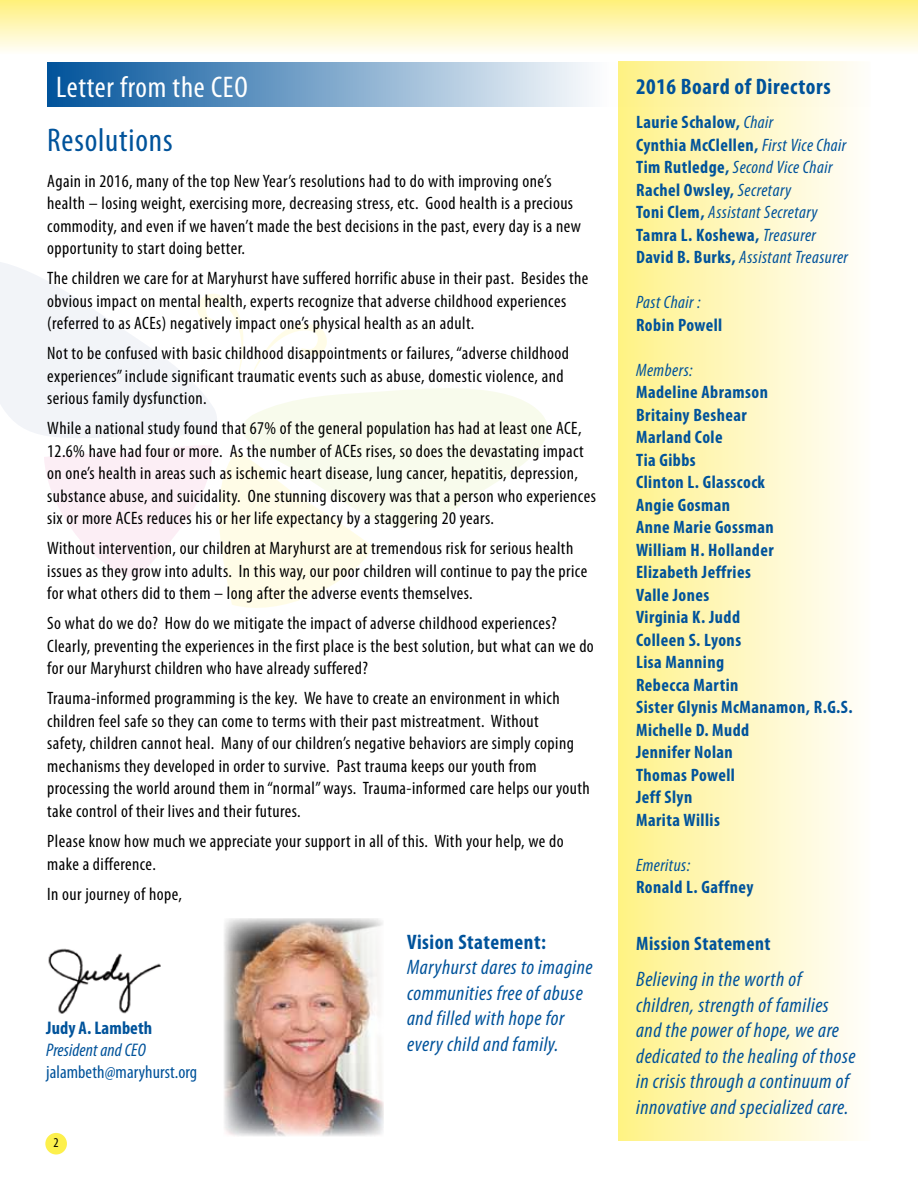
<style>
.page{position:relative;width:918px;height:1188px;background:#fff}
.page>*{position:absolute;margin:0;border:0;box-sizing:border-box;transform-origin:0 0}
.t1{font:condensed 33px "Myriad Pro";letter-spacing:.025em;color:#00539b}
.t2{font:condensed 30px "Myriad Pro";letter-spacing:.025em;color:#fff}
.t3{font:700 condensed 22.5px "Myriad Pro";letter-spacing:.025em;color:#00539b}
.t4{font:italic condensed 21px/25.5px "Myriad Pro";letter-spacing:.025em;color:#00539b}
.t5{font:700 condensed 21px "Myriad Pro";letter-spacing:.025em;color:#00539b}
.t6{font:700 condensed 19.5px "Myriad Pro";letter-spacing:.025em;color:#00539b}
.t7{font:condensed 18.3px "Myriad Pro";letter-spacing:.005em;color:#00539b}
.t8{font:italic condensed 18.3px "Myriad Pro";letter-spacing:.005em;color:#00539b}
.t9{font:700 condensed 18.3px "Myriad Pro";letter-spacing:.005em;color:#00539b}
.t10{font:condensed 18px/22.5px "Myriad Pro";letter-spacing:.025em;color:#000}
.t11{font:700 condensed 18px/22.5px "Myriad Pro";letter-spacing:.025em;color:#00539b}
.t12{font:italic condensed 18px "Myriad Pro";letter-spacing:.025em;color:#00539b}
.t13{font:condensed 13.5px "Myriad Pro";color:#000}
.s1{font-weight:400;font-style:italic}
</style>
<div class="page">
<div style="left:619px;top:62px;width:252px;height:1079px;background:linear-gradient(to right,#fff288,#fffefd)"></div>
<svg style="left:0;top:262px;width:548px;height:346px"></svg>
<div style="left:0;top:0;width:918px;height:54px;background:linear-gradient(to bottom,#fff07a,#fffef8)"></div>
<div style="left:45px;top:1133px;width:22px;height:22px;background:#fdf04c;border-radius:50%"></div>
<img style="left:48px;top:948px;width:113px;height:66px">
<svg style="left:47px;top:63px;width:824px;height:44px;background:#a7c1c9"></svg>
<img style="left:224px;top:918px;width:160px;height:218px">
<h2 class="t2" style="left:56px;top:69px;width:193px">Letter from the CEO</h2>
<h1 class="t1" style="left:47px;top:120px;width:127px">Resolutions</h1>
<p class="t10" style="left:47px;top:169px;width:535px">Again in 2016, many of the top New Year’s resolutions had to do with improving one’s health – losing weight, exercising more, decreasing stress, etc. Good health is a precious commodity, and even if we haven’t made the best decisions in the past, every day is a new opportunity to start doing better.</p>
<p class="t10" style="left:47px;top:267px;width:543px">The children we care for at Maryhurst have suffered horrific abuse in their past. Besides the obvious impact on mental health, experts recognize that adverse childhood experiences (referred to as ACEs) negatively impact one’s physical health as an adult.</p>
<p class="t10" style="left:47px;top:342px;width:523px">Not to be confused with basic childhood disappointments or failures, “adverse childhood experiences” include significant traumatic events such as abuse, domestic violence, and serious family dysfunction.</p>
<p class="t10" style="left:47px;top:417px;width:550px">While a national study found that 67% of the general population has had at least one ACE, 12.6% have had four or more. As the number of ACEs rises, so does the devastating impact on one’s health in areas such as ischemic heart disease, lung cancer, hepatitis, depression, substance abuse, and suicidality. One stunning discovery was that a person who experiences six or more ACEs reduces his or her life expectancy by a staggering 20 years.</p>
<p class="t10" style="left:47px;top:537px;width:542px">Without intervention, our children at Maryhurst are at tremendous risk for serious health issues as they grow into adults. In this way, our poor children will continue to pay the price for what others did to them – long after the adverse events themselves.</p>
<p class="t10" style="left:47px;top:612px;width:548px">So what do we do? How do we mitigate the impact of adverse childhood experiences?<br>Clearly, preventing the experiences in the first place is the best solution, but what can we do for our Maryhurst children who have already suffered?</p>
<p class="t10" style="left:47px;top:687px;width:544px">Trauma-informed programming is the key. We have to create an environment in which children feel safe so they can come to terms with their past mistreatment. Without<br>safety, children cannot heal. Many of our children’s negative behaviors are simply coping mechanisms they developed in order to survive. Past trauma keeps our youth from processing the world around them in “normal” ways. Trauma-informed care helps our youth take control of their lives and their futures.</p>
<p class="t10" style="left:47px;top:830px;width:518px">Please know how much we appreciate your support in all of this. With your help, we do make a difference.</p>
<p class="t10" style="left:47px;top:882px;width:136px">In our journey of hope,</p>
<p class="t9" style="left:46px;top:1017px;width:108px">Judy A. Lambeth</p>
<p class="t8" style="left:46px;top:1039px;width:101px">President and CEO</p>
<p class="t7" style="left:46px;top:1061px;width:153px">jalambeth@maryhurst.org</p>
<p class="t13" style="left:54px;top:1135px;width:7px">2</p>
<p class="t5" style="left:407px;top:929px;width:140px">Vision Statement:</p>
<p class="t4" style="left:407px;top:954px;width:187px">Maryhurst dares to imagine communities free of abuse and filled with hope for every child and family.</p>
<p class="t3" style="left:636px;top:72px;width:196px">2016 Board of Directors</p>
<p class="t11" style="left:636px;top:110px;width:213px">Laurie Schalow, <span class="s1">Chair<br></span>Cynthia McClellen, <span class="s1">First Vice Chair<br></span>Tim Rutledge, <span class="s1">Second Vice Chair<br></span>Rachel Owsley, <span class="s1">Secretary<br></span>Toni Clem, <span class="s1">Assistant Secretary<br></span>Tamra L. Koshewa, <span class="s1">Treasurer<br></span>David B. Burks, <span class="s1">Assistant Treasurer</span></p>
<p class="t12" style="left:636px;top:291px;width:66px">Past Chair :</p>
<p class="t11" style="left:636px;top:313px;width:88px">Robin Powell</p>
<p class="t12" style="left:636px;top:359px;width:58px">Members:</p>
<p class="t11" style="left:636px;top:380px;width:218px">Madeline Abramson<br>Britainy Beshear<br>Marland Cole<br>Tia Gibbs<br>Clinton L. Glasscock<br>Angie Gosman<br>Anne Marie Gossman<br>William H. Hollander<br>Elizabeth Jeffries<br>Valle Jones<br>Virginia K. Judd<br>Colleen S. Lyons<br>Lisa Manning<br>Rebecca Martin<br>Sister Glynis McManamon, R.G.S.<br>Michelle D. Mudd<br>Jennifer Nolan<br>Thomas Powell<br>Jeff Slyn<br>Marita Willis</p>
<p class="t12" style="left:636px;top:854px;width:56px">Emeritus:</p>
<p class="t11" style="left:636px;top:875px;width:119px">Ronald L. Gaffney</p>
<p class="t6" style="left:636px;top:931px;width:136px">Mission Statement</p>
<p class="t4" style="left:636px;top:966px;width:221px">Believing in the worth of children, strength of families and the power of hope, we are dedicated to the healing of those in crisis through a continuum of innovative and specialized care.</p>
</div>
